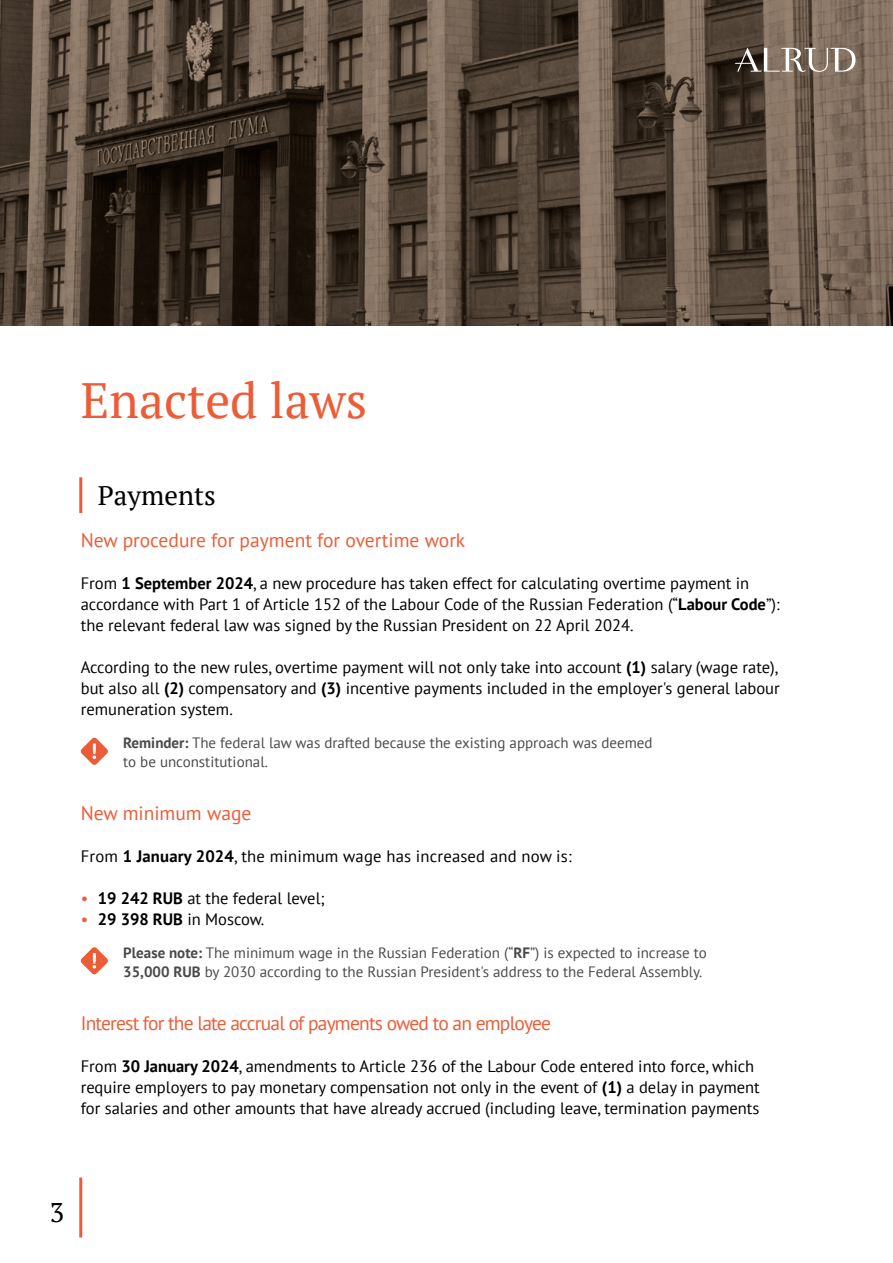
<style>
.page{position:relative;width:893px;height:1263px;background:#fff}
.page>*{position:absolute;margin:0;border:0;box-sizing:border-box;transform-origin:0 0}
.t1{font:49.5px "PT Serif";color:#eb5c37}
.t2{font:27px "PT Serif";color:#000}
.t3{font:19.5px "PT Sans";color:#eb5c37}
.t4{font:19.5px "PT Sans";letter-spacing:-.025em;color:#eb5c37}
.t5{font:16.5px/21px "PT Sans";color:#000}
.t6{font:15px/19.5px "PT Sans";color:#4a4a49}
.s1{font-weight:700}
.s2{color:#eb5c37}
</style>
<div class="page">
<hr style="left:79px;top:477px;width:3px;height:36px;background:#eb5c37">
<img style="left:0;top:0;width:893px;height:325px">
<svg style="left:80px;top:737px;width:28px;height:28px"></svg>
<svg style="left:80px;top:947px;width:28px;height:28px"></svg>
<hr style="left:79px;top:1177px;width:3px;height:60px;background:#eb5c37">
<svg style="left:735px;top:47px;width:120px;height:25px"></svg>
<h1 class="t1" style="left:81px;top:368px;width:288px">Enacted laws</h1>
<h2 class="t2" style="left:98px;top:478px;width:119px">Payments</h2>
<p class="t3" style="left:81px;top:528px;width:386px">New procedure for payment for overtime work</p>
<p class="t5" style="left:81px;top:573px;width:701px">From <span class="s1">1 September 2024</span>, a new procedure has taken effect for calculating overtime payment in accordance with Part 1 of Article 152 of the Labour Code of the Russian Federation (“<span class="s1">Labour Code</span>”): the relevant federal law was signed by the Russian President on 22 April 2024.</p>
<p class="t5" style="left:81px;top:657px;width:700px;text-align:justify">According to the new rules, overtime payment will not only take into account <span class="s1">(1)</span> salary (wage rate), but also all <span class="s1">(2)</span> compensatory and <span class="s1">(3)</span> incentive payments included in the employer's general labour remuneration system.</p>
<p class="t6" style="left:123px;top:732px;width:531px"><span class="s1">Reminder:</span> The federal law was drafted because the existing approach was deemed to be unconstitutional.</p>
<p class="t3" style="left:81px;top:801px;width:172px">New minimum wage</p>
<p class="t5" style="left:81px;top:846px;width:492px">From <span class="s1">1 January 2024</span>, the minimum wage has increased and now is:</p>
<p class="t5" style="left:81px;top:888px;width:245px"><span class="s2">•</span> <span class="s1">19 242 RUB</span> at the federal level;</p>
<p class="t5" style="left:81px;top:909px;width:184px"><span class="s2">•</span> <span class="s1">29 398 RUB</span> in Moscow.</p>
<p class="t6" style="left:123px;top:942px;width:585px"><span class="s1">Please note:</span> The minimum wage in the Russian Federation (“<span class="s1">RF</span>”) is expected to increase to<br><span class="s1">35,000 RUB</span> by 2030 according to the Russian President's address to the Federal Assembly.</p>
<p class="t4" style="left:81px;top:1011px;width:472px">Interest for the late accrual of payments owed to an employee</p>
<p class="t5" style="left:81px;top:1056px;width:681px">From <span class="s1">30 January 2024</span>, amendments to Article 236 of the Labour Code entered into force, which require employers to pay monetary compensation not only in the event of <span class="s1">(1)</span> a delay in payment for salaries and other amounts that have already accrued (including leave, termination payments</p>
<h2 class="t2" style="left:50px;top:1194px;width:16px">3</h2>
</div>
